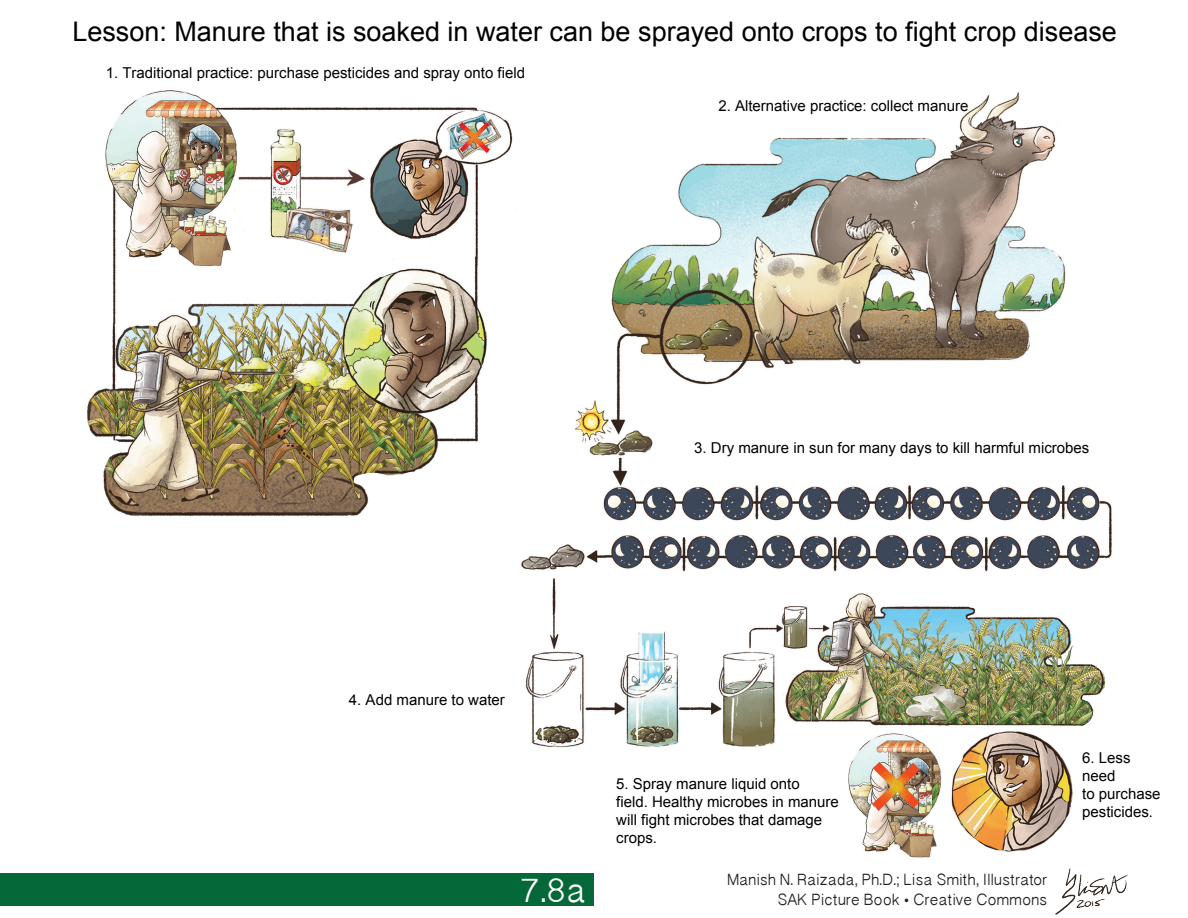
<style>
.page{position:relative;width:1188px;height:918px;background:#fff}
.page>*{position:absolute;margin:0;border:0;box-sizing:border-box;transform-origin:0 0}
.t1{font:39px "Oriya Sangam MN";color:#fff}
.t2{font:27px "Arial";color:#000}
.t3{font:18px "Oriya Sangam MN";color:#231f20}
.t4{font:15px/18px "Arial";color:#000}
</style>
<div class="page">
<img style="left:1055px;top:868px;width:73px;height:47px">
<div style="left:0;top:874px;width:594px;height:32px;background:#056839"></div>
<img style="left:87px;top:90px;width:1025px;height:768px">
<h2 class="t2" style="left:72px;top:14px;width:1046px">Lesson: Manure that is soaked in water can be sprayed onto crops to fight crop disease</h2>
<p class="t4" style="left:106px;top:64px;width:421px">1. Traditional practice: purchase pesticides and spray onto field</p>
<p class="t4" style="left:718px;top:97px;width:252px">2. Alternative practice: collect manure</p>
<p class="t4" style="left:694px;top:439px;width:397px">3. Dry manure in sun for many days to kill harmful microbes</p>
<p class="t4" style="left:349px;top:691px;width:157px">4. Add manure to water</p>
<p class="t1" style="left:520px;top:866px;width:67px">7.8a</p>
<p class="t4" style="left:616px;top:775px;width:224px">5. Spray manure liquid onto<br>field. Healthy microbes in manure will fight microbes that damage crops.</p>
<p class="t3" style="left:727px;top:868px;width:322px">Manish N. Raizada, Ph.D.; Lisa Smith, Illustrator</p>
<p class="t3" style="left:777px;top:888px;width:271px">SAK Picture Book • Creative Commons</p>
<p class="t4" style="left:1082px;top:749px;width:80px">6. Less need<br>to purchase pesticides.</p>
</div>
